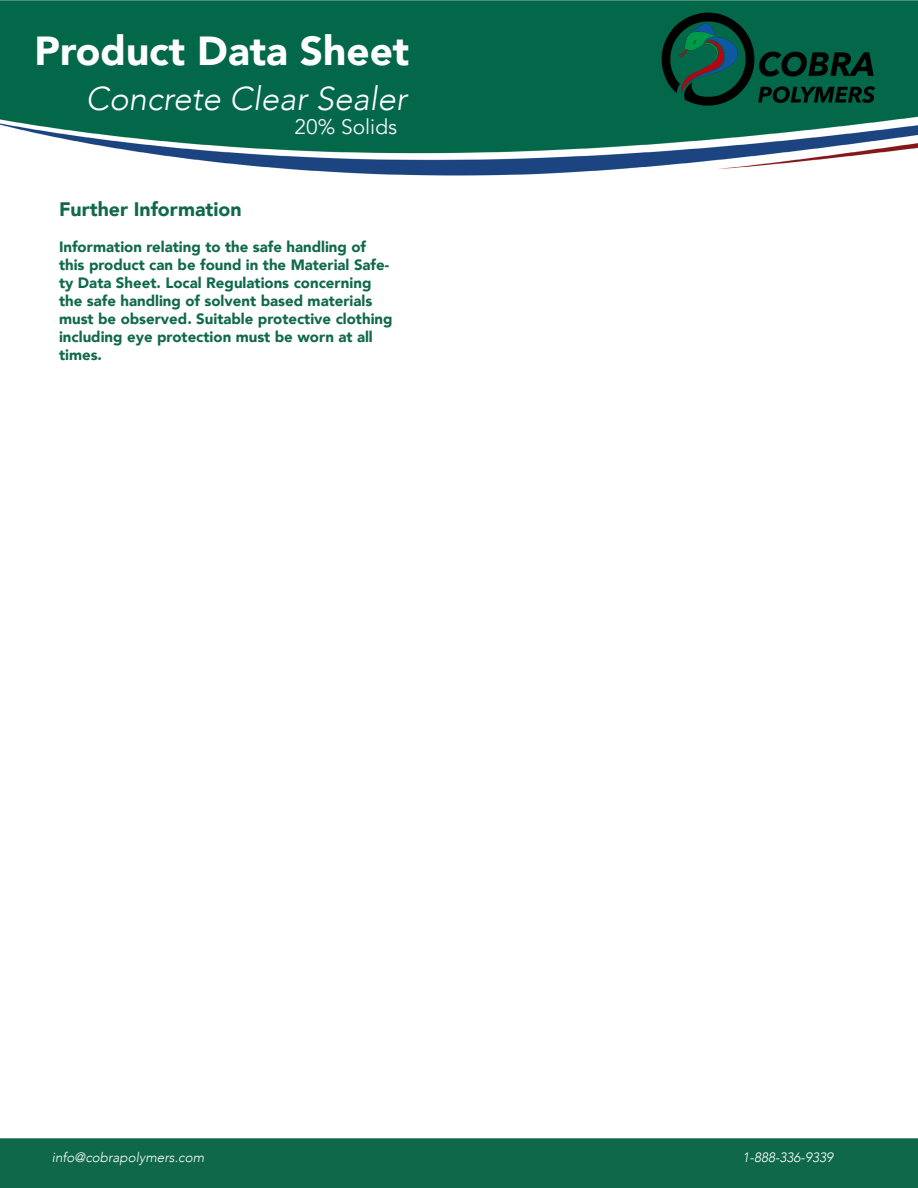
<style>
.page{position:relative;width:918px;height:1188px;background:#fff}
.page>*{position:absolute;margin:0;border:0;box-sizing:border-box;transform-origin:0 0}
.t1{font:900 40.5px "Avenir";color:#fff}
.t2{font:italic 300 33px "Avenir";color:#fff}
.t3{font:21px "Avenir";color:#f4f5f6}
.t4{font:900 19.5px "Avenir";color:#10694c}
.t5{font:900 15px/18px "Avenir";color:#10694c}
.t6{font:italic 300 13.5px "Avenir";color:#fff}
</style>
<div class="page">
<img style="left:0;top:0;width:918px;height:176px">
<img style="left:655px;top:0;width:230px;height:117px">
<div style="left:0;top:1138px;width:918px;height:50px;background:#0e6849;border:2px solid #0e6849"></div>
<h1 class="t1" style="left:35px;top:16px;width:376px">Product Data Sheet</h1>
<p class="t2" style="left:86px;top:79px;width:322px">Concrete Clear Sealer</p>
<p class="t3" style="left:294px;top:114px;width:104px">20% Solids</p>
<p class="t4" style="left:59px;top:193px;width:184px">Further Information</p>
<p class="t5" style="left:59px;top:237px;width:335px">Information relating to the safe handling of this product can be found in the Material Safe&shy;ty Data Sheet. Local Regulations concerning the safe handling of solvent based materials must be observed. Suitable protective clothing including eye protection must be worn at all times.</p>
<p class="t6" style="left:52px;top:1149px;width:154px">info@cobrapolymers.com</p>
<p class="t6" style="left:742px;top:1149px;width:92px">1-888-336-9339</p>
</div>
